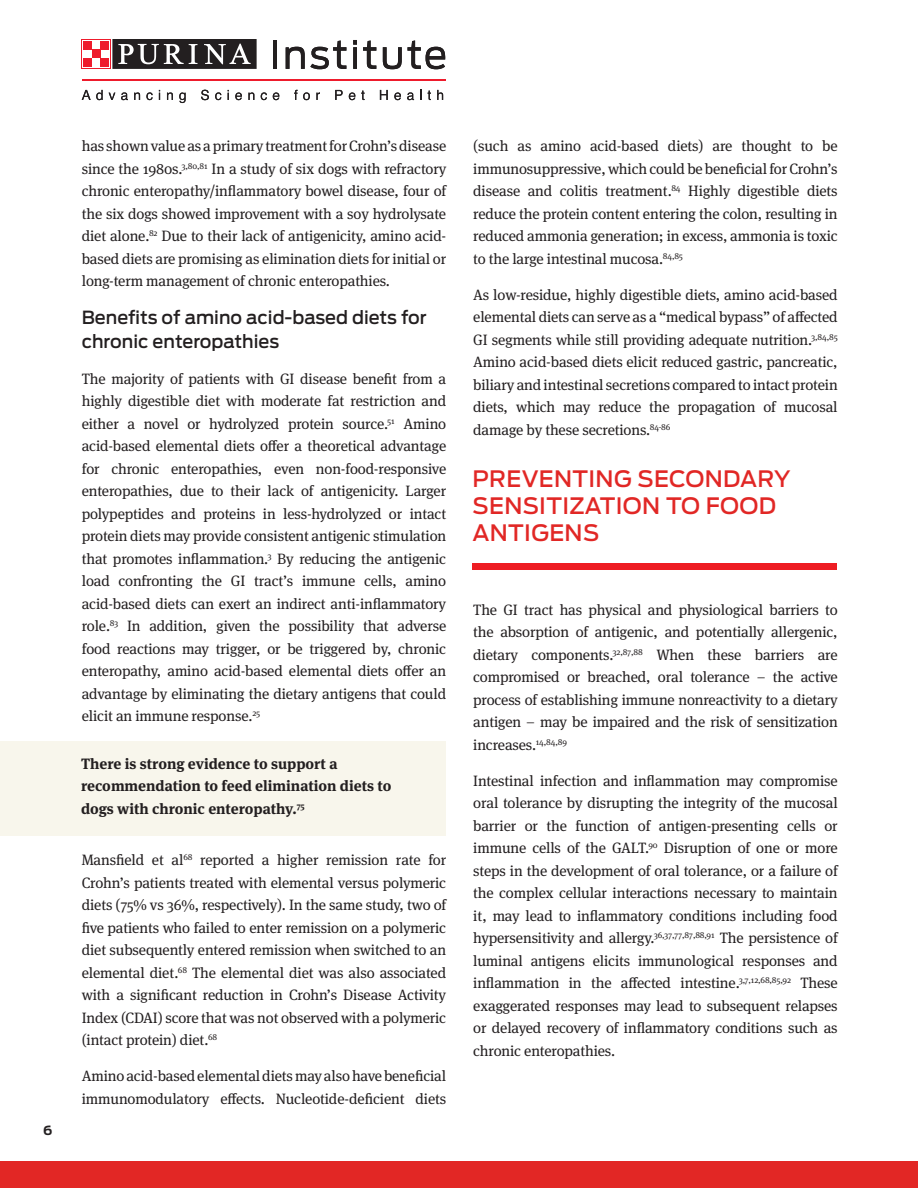
<style>
.page{position:relative;width:918px;height:1188px;background:#fff}
.page>*{position:absolute;margin:0;border:0;box-sizing:border-box;transform-origin:0 0}
.t1{font:500 22.5px/27px "Antenna";letter-spacing:.015em;color:#e12725}
.t2{font:500 18px/24px "Antenna";color:#231f20}
.t3{font:15px/22.5px "Meta Serif Pro";letter-spacing:-.01em;color:#231f20;text-align:justify}
.t4{font:700 15px/22.5px "Meta Serif Pro";color:#231f20}
.t5{font:700 12.75px "Antenna";color:#231f20}
</style>
<div class="page">
<div style="left:0;top:1161px;width:918px;height:27px;background:#e22725"></div>
<hr style="left:82px;top:79px;width:364px;height:2px;background:#ee1b2c">
<hr style="left:273px;top:40px;width:4px;height:29px;background:#231f20">
<svg style="left:286px;top:40px;width:60px;height:29px"></svg>
<hr style="left:353px;top:47px;width:4px;height:22px;background:#231f20">
<svg style="left:353px;top:40px;width:4px;height:5px"></svg>
<svg style="left:363px;top:40px;width:13px;height:29px"></svg>
<svg style="left:383px;top:47px;width:19px;height:22px"></svg>
<svg style="left:408px;top:40px;width:37px;height:29px"></svg>
<div style="left:112px;top:39px;width:145px;height:30px;background:#231f20"></div>
<svg style="left:118px;top:44px;width:80px;height:20px"></svg>
<svg style="left:204px;top:43px;width:47px;height:21px"></svg>
<div style="left:84px;top:58px;width:8px;height:9px;background:#ee1b2c"></div>
<div style="left:101px;top:58px;width:8px;height:9px;background:#ee1b2c"></div>
<div style="left:92px;top:50px;width:9px;height:8px;background:#ee1b2c"></div>
<div style="left:84px;top:41px;width:8px;height:9px;background:#ee1b2c"></div>
<div style="left:101px;top:41px;width:8px;height:9px;background:#ee1b2c"></div>
<svg style="left:82px;top:90px;width:21px;height:10px"></svg>
<svg style="left:109px;top:93px;width:6px;height:7px"></svg>
<svg style="left:121px;top:92px;width:7px;height:8px"></svg>
<svg style="left:134px;top:92px;width:6px;height:8px"></svg>
<svg style="left:146px;top:92px;width:7px;height:8px"></svg>
<svg style="left:167px;top:92px;width:6px;height:8px"></svg>
<svg style="left:179px;top:92px;width:7px;height:11px"></svg>
<svg style="left:201px;top:90px;width:8px;height:10px"></svg>
<svg style="left:215px;top:92px;width:6px;height:8px"></svg>
<svg style="left:235px;top:92px;width:7px;height:8px"></svg>
<svg style="left:248px;top:92px;width:6px;height:8px"></svg>
<svg style="left:261px;top:92px;width:6px;height:8px"></svg>
<svg style="left:273px;top:92px;width:6px;height:8px"></svg>
<svg style="left:294px;top:90px;width:16px;height:10px"></svg>
<svg style="left:316px;top:92px;width:4px;height:8px"></svg>
<svg style="left:335px;top:90px;width:8px;height:10px"></svg>
<svg style="left:349px;top:92px;width:6px;height:8px"></svg>
<svg style="left:361px;top:91px;width:4px;height:9px"></svg>
<svg style="left:380px;top:90px;width:8px;height:10px"></svg>
<svg style="left:394px;top:92px;width:7px;height:8px"></svg>
<svg style="left:407px;top:92px;width:7px;height:8px"></svg>
<svg style="left:420px;top:90px;width:2px;height:10px"></svg>
<svg style="left:428px;top:91px;width:3px;height:9px"></svg>
<svg style="left:437px;top:90px;width:6px;height:10px"></svg>
<div style="left:0;top:741px;width:446px;height:94px;background:#f8f6ec"></div>
<div style="left:472px;top:563px;width:365px;height:6px;background:#ee1d23"></div>
<hr style="left:917px;top:255px;width:1px;height:257px;background:#f8f6ec">
<p class="t5" style="left:43px;top:1123px;width:11px">6</p>
<p class="t3" style="left:82px;top:134px;width:366px">has shown value as a primary treatment for Crohn’s disease since the 1980s.<sup>3,80,81</sup> In a study of six dogs with refractory chronic enteropathy/inflammatory bowel disease, four of the six dogs showed improvement with a soy hydrolysate diet alone.<sup>82</sup> Due to their lack of antigenicity, amino acid&shy;based diets are promising as elimination diets for initial or long-term management of chronic enteropathies.</p>
<p class="t2" style="left:82px;top:305px;width:347px">Benefits of amino acid-based diets for chronic enteropathies</p>
<p class="t3" style="left:82px;top:367px;width:366px">The majority of patients with GI disease benefit from a highly digestible diet with moderate fat restriction and either a novel or hydrolyzed protein source.<sup>51</sup> Amino acid-based elemental diets offer a theoretical advantage for chronic enteropathies, even non-food-responsive enteropathies, due to their lack of antigenicity. Larger polypeptides and proteins in less-hydrolyzed or intact protein diets may provide consistent antigenic stimulation that promotes inflammation.<sup>3</sup> By reducing the antigenic load confronting the GI tract’s immune cells, amino acid-based diets can exert an indirect anti-inflammatory role.<sup>83</sup> In addition, given the possibility that adverse food reactions may trigger, or be triggered by, chronic enteropathy, amino acid-based elemental diets offer an advantage by eliminating the dietary antigens that could elicit an immune response.<sup>25</sup></p>
<p class="t4" style="left:81px;top:751px;width:312px">There is strong evidence to support a recommendation to feed elimination diets to dogs with chronic enteropathy.<sup>75</sup></p>
<p class="t3" style="left:82px;top:848px;width:366px">Mansfield et al<sup>68</sup> reported a higher remission rate for Crohn’s patients treated with elemental versus polymeric diets (75% vs 36%, respectively). In the same study, two of five patients who failed to enter remission on a polymeric diet subsequently entered remission when switched to an elemental diet.<sup>68</sup> The elemental diet was also associated with a significant reduction in Crohn’s Disease Activity Index (CDAI) score that was not observed with a polymeric (intact protein) diet.<sup>68</sup></p>
<p class="t3" style="left:82px;top:1064px;width:366px">Amino acid-based elemental diets may also have beneficial immunomodulatory effects. Nucleotide-deficient diets</p>
<p class="t3" style="left:473px;top:134px;width:366px">(such as amino acid-based diets) are thought to be immunosuppressive, which could be beneficial for Crohn’s disease and colitis treatment.<sup>84</sup> Highly digestible diets reduce the protein content entering the colon, resulting in reduced ammonia generation; in excess, ammonia is toxic to the large intestinal mucosa.<sup>84,85</sup></p>
<p class="t3" style="left:473px;top:283px;width:366px">As low-residue, highly digestible diets, amino acid-based elemental diets can serve as a “medical bypass” of affected GI segments while still providing adequate nutrition.<sup>3,84,85<br></sup>Amino acid-based diets elicit reduced gastric, pancreatic, biliary and intestinal secretions compared to intact protein diets, which may reduce the propagation of mucosal damage by these secretions.<sup>84-86</sup></p>
<h1 class="t1" style="left:472px;top:465px;width:320px">PREVENTING SECONDARY<br>SENSITIZATION TO FOOD<br>ANTIGENS</h1>
<p class="t3" style="left:473px;top:598px;width:366px">The GI tract has physical and physiological barriers to the absorption of antigenic, and potentially allergenic, dietary components.<sup>32,87,88</sup> When these barriers are compromised or breached, oral tolerance – the active process of establishing immune nonreactivity to a dietary antigen – may be impaired and the risk of sensitization increases.<sup>14,84,89</sup></p>
<p class="t3" style="left:473px;top:769px;width:366px">Intestinal infection and inflammation may compromise oral tolerance by disrupting the integrity of the mucosal barrier or the function of antigen-presenting cells or immune cells of the GALT.<sup>90</sup> Disruption of one or more steps in the development of oral tolerance, or a failure of the complex cellular interactions necessary to maintain it, may lead to inflammatory conditions including food hypersensitivity and allergy.<sup>36,37,77,87,88,91</sup> The persistence of luminal antigens elicits immunological responses and inflammation in the affected intestine.<sup>3,7,12,68,85,92</sup> These exaggerated responses may lead to subsequent relapses or delayed recovery of inflammatory conditions such as chronic enteropathies.</p>
</div>
